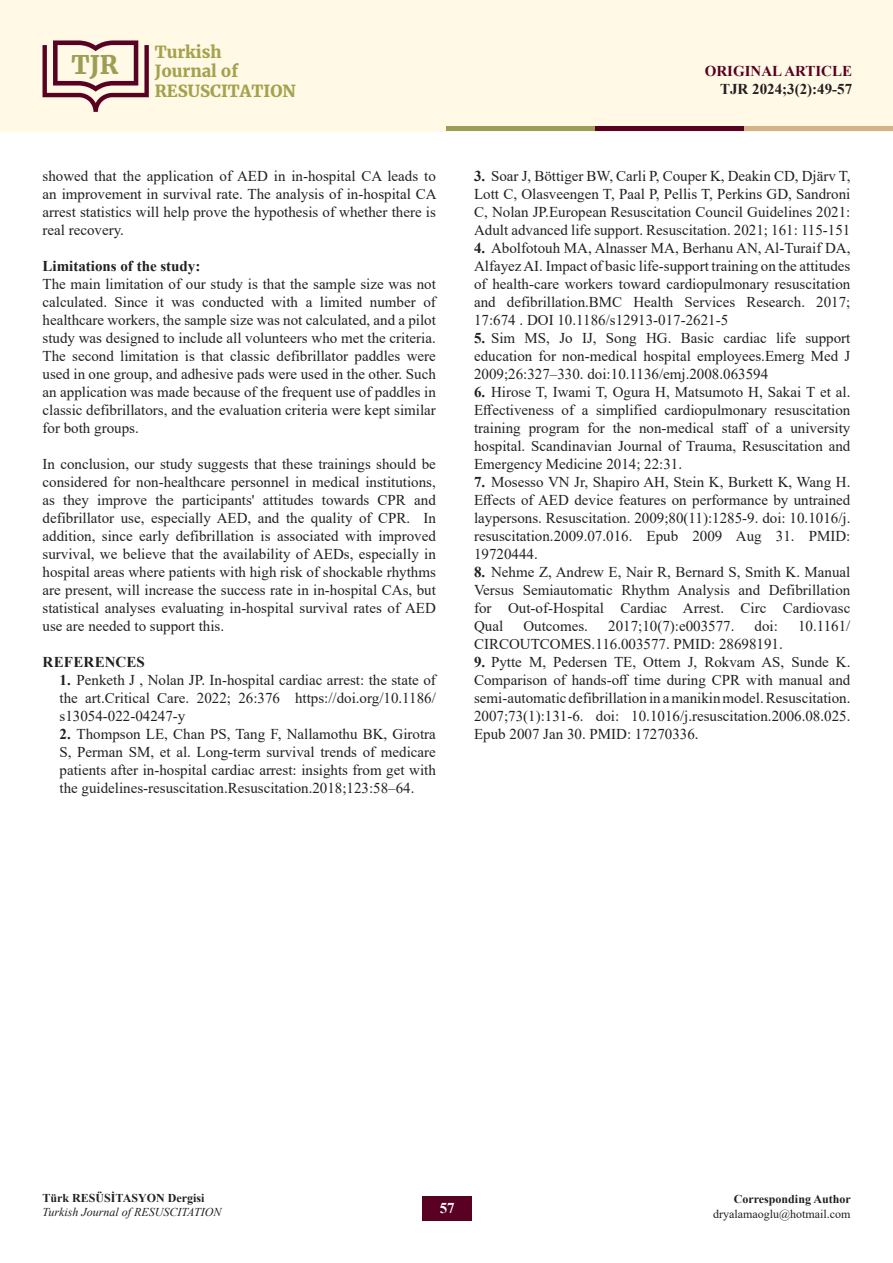
<style>
.page{position:relative;width:893px;height:1263px;background:#fff}
.page>*{position:absolute;margin:0;border:0;box-sizing:border-box;transform-origin:0 0}
.t1{font:900 25.35px "Merriweather";color:#9b9f55}
.t2{font:900 16.5px/19.8px "Merriweather";color:#a4a24d}
.Temel_Paragraf{font:15px/18px "Times New Roman";color:#231f20;text-align:justify}
.Temel_Paragraf-2{font:700 15px "Times New Roman";color:#231f20}
.t3{font:700 15px "Times New Roman";color:#580122}
.t4{font:700 15px "Times New Roman";color:#fff}
.t5{font:700 12px "Times New Roman";color:#231f20}
.t6{font:italic 12px "Times New Roman";color:#231f20}
.t7{font:12px "Times New Roman";color:#231f20}
.s1{font-weight:700}
</style>
<div class="page">
<div style="left:0;top:0;width:893px;height:131px;background:#fff9e5"></div>
<svg style="left:43px;top:40px;width:106px;height:72px"></svg>
<div style="left:446px;top:126px;width:149px;height:5px;background:#9b9f55"></div>
<div style="left:595px;top:126px;width:149px;height:5px;background:#580122"></div>
<div style="left:744px;top:126px;width:149px;height:5px;background:#d5b388"></div>
<div style="left:422px;top:1196px;width:50px;height:24px;background:#580122"></div>
<h1 class="t1" style="left:72px;top:47px;width:48px">TJR</h1>
<p class="t2" style="left:155px;top:41px;width:142px">Turkish<br>Journal of<br>RESUSCITATION</p>
<p class="Temel_Paragraf" style="left:43px;top:166px;width:396px">showed that the application of AED in in-hospital CA leads to an improvement in survival rate. The analysis of in-hospital CA arrest statistics will help prove the hypothesis of whether there is real recovery.</p>
<p class="Temel_Paragraf-2" style="left:43px;top:255px;width:159px">Limitations of the study:</p>
<p class="Temel_Paragraf" style="left:43px;top:274px;width:395px">The main limitation of our study is that the sample size was not calculated. Since it was conducted with a limited number of healthcare workers, the sample size was not calculated, and a pilot study was designed to include all volunteers who met the criteria.<br>The second limitation is that classic defibrillator paddles were used in one group, and adhesive pads were used in the other. Such an application was made because of the frequent use of paddles in classic defibrillators, and the evaluation criteria were kept similar for both groups.</p>
<p class="Temel_Paragraf" style="left:43px;top:454px;width:395px">In conclusion, our study suggests that these trainings should be considered for non-healthcare personnel in medical institutions, as they improve the participants' attitudes towards CPR and defibrillator use, especially AED, and the quality of CPR. In addition, since early defibrillation is associated with improved survival, we believe that the availability of AEDs, especially in hospital areas where patients with high risk of shockable rhythms are present, will increase the success rate in in-hospital CAs, but statistical analyses evaluating in-hospital survival rates of AED use are needed to support this.</p>
<p class="Temel_Paragraf-2" style="left:43px;top:651px;width:104px">REFERENCES</p>
<p class="Temel_Paragraf" style="left:60px;top:670px;width:378px"><span class="s1">1.</span> Penketh J , Nolan JP. In-hospital cardiac arrest: the state of the art.Critical Care. 2022; 26:376 https://doi.org/10.1186/ s13054-022-04247-y</p>
<p class="Temel_Paragraf" style="left:60px;top:724px;width:378px"><span class="s1">2.</span> Thompson LE, Chan PS, Tang F, Nallamothu BK, Girotra S, Perman SM, et al. Long-term survival trends of medicare patients after in-hospital cardiac arrest: insights from get with the guidelines-resuscitation.Resuscitation.2018;123:58–64.</p>
<p class="t3" style="left:705px;top:60px;width:149px">ORIGINAL ARTICLE</p>
<p class="Temel_Paragraf-2" style="left:720px;top:78px;width:134px">TJR 2024;3(2):49-57</p>
<p class="Temel_Paragraf" style="left:474px;top:166px;width:378px"><span class="s1">3.</span> Soar J, Böttiger BW, Carli P, Couper K, Deakin CD, Djärv T, Lott C, Olasveengen T, Paal P, Pellis T, Perkins GD, Sandroni C, Nolan JP.European Resuscitation Council Guidelines 2021:<br>Adult advanced life support. Resuscitation. 2021; 161: 115-151</p>
<p class="Temel_Paragraf" style="left:474px;top:238px;width:378px"><span class="s1">4.</span> Abolfotouh MA, Alnasser MA, Berhanu AN, Al-Turaif DA, Alfayez AI. Impact of basic life-support training on the attitudes of health-care workers toward cardiopulmonary resuscitation and defibrillation.BMC Health Services Research. 2017; 17:674 . DOI 10.1186/s12913-017-2621-5</p>
<p class="Temel_Paragraf" style="left:474px;top:328px;width:378px"><span class="s1">5.</span> Sim MS, Jo IJ, Song HG. Basic cardiac life support education for non-medical hospital employees.Emerg Med J 2009;26:327–330. doi:10.1136/emj.2008.063594</p>
<p class="Temel_Paragraf" style="left:474px;top:382px;width:378px"><span class="s1">6.</span> Hirose T, Iwami T, Ogura H, Matsumoto H, Sakai T et al.<br>Effectiveness of a simplified cardiopulmonary resuscitation training program for the non-medical staff of a university hospital. Scandinavian Journal of Trauma, Resuscitation and Emergency Medicine 2014; 22:31.</p>
<p class="Temel_Paragraf" style="left:474px;top:472px;width:378px"><span class="s1">7.</span> Mosesso VN Jr, Shapiro AH, Stein K, Burkett K, Wang H.<br>Effects of AED device features on performance by untrained laypersons. Resuscitation. 2009;80(11):1285-9. doi: 10.1016/j. resuscitation.2009.07.016. Epub 2009 Aug 31. PMID:<br>19720444.</p>
<p class="Temel_Paragraf" style="left:474px;top:562px;width:378px"><span class="s1">8.</span> Nehme Z, Andrew E, Nair R, Bernard S, Smith K. Manual Versus Semiautomatic Rhythm Analysis and Defibrillation for Out-of-Hospital Cardiac Arrest. Circ Cardiovasc Qual</p>
<p class="Temel_Paragraf" style="left:523px;top:616px;width:66px">Outcomes.</p>
<p class="Temel_Paragraf" style="left:608px;top:616px;width:128px">2017;10(7):e003577.</p>
<p class="Temel_Paragraf" style="left:755px;top:616px;width:25px">doi:</p>
<p class="Temel_Paragraf" style="left:798px;top:616px;width:54px">10.1161/</p>
<p class="Temel_Paragraf" style="left:474px;top:634px;width:310px">CIRCOUTCOMES.116.003577. PMID: 28698191.</p>
<p class="Temel_Paragraf" style="left:474px;top:652px;width:378px"><span class="s1">9.</span> Pytte M, Pedersen TE, Ottem J, Rokvam AS, Sunde K.<br>Comparison of hands-off time during CPR with manual and semi-automatic defibrillation in a manikin model. Resuscitation.<br>2007;73(1):131-6. doi: 10.1016/j.resuscitation.2006.08.025.<br>Epub 2007 Jan 30. PMID: 17270336.</p>
<p class="t5" style="left:43px;top:1189px;width:163px">Türk RESÜSİTASYON Dergisi</p>
<p class="t6" style="left:43px;top:1204px;width:181px">Turkish Journal of RESUSCITATION</p>
<p class="t4" style="left:440px;top:1197px;width:16px">57</p>
<p class="t5" style="left:734px;top:1191px;width:118px">Corresponding Author</p>
<p class="t7" style="left:713px;top:1205px;width:139px">dryalamaoglu@hotmail.com</p>
</div>
